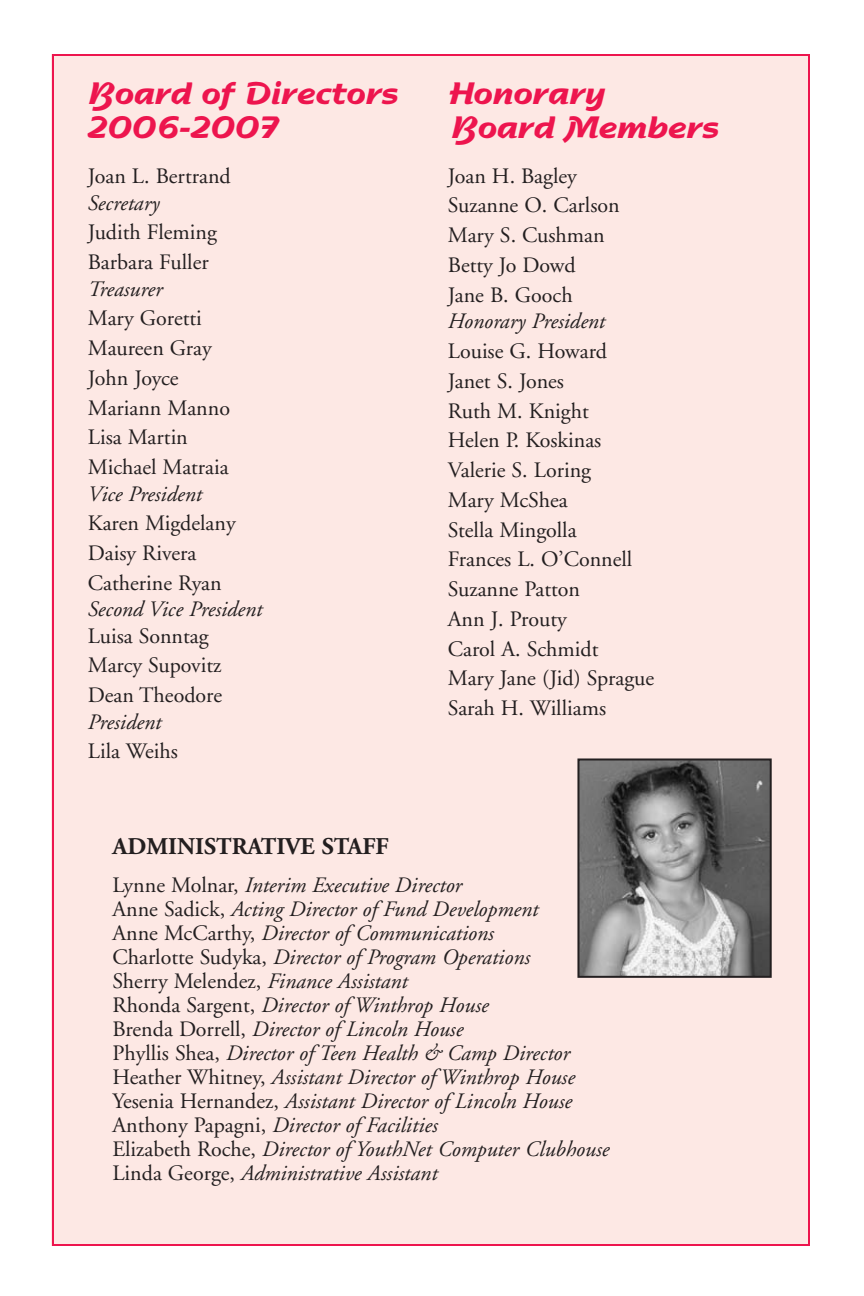
<style>
.page{position:relative;width:864px;height:1296px;background:#fff}
.page>*{position:absolute;margin:0;border:0;box-sizing:border-box;transform-origin:0 0}
.t1{font:700 32px/34px "Nadianne";color:#ed154e}
.t2{font:700 24px "Adobe Garamond";color:#231f20}
.t3{font:italic 22px/24px "Adobe Garamond";color:#231f20}
.t4{font:22px/29.8px "Adobe Garamond";color:#231f20}
.s1{font-style:normal}
</style>
<div class="page">
<div style="left:51px;top:54px;width:757px;height:1191px;background:#fde8e4"></div>
<img style="left:580px;top:761px;width:189px;height:214px">
<div style="left:577px;top:758px;width:195px;height:220px;border:2px solid #231f20"></div>
<h1 class="t1" style="left:88px;top:76px;width:312px">Board of Directors<br>2006-2007</h1>
<p class="t4" style="left:88px;top:163px;width:144px">Joan L. Bertrand</p>
<p class="t3" style="left:88px;top:193px;width:73px">Secretary</p>
<p class="t4" style="left:88px;top:219px;width:130px">Judith Fleming<br>Barbara Fuller</p>
<p class="t3" style="left:88px;top:279px;width:76px">Treasurer</p>
<p class="t4" style="left:88px;top:305px;width:144px">Mary Goretti<br>Maureen Gray<br>John Joyce<br>Mariann Manno<br>Lisa Martin<br>Michael Matraia</p>
<p class="t3" style="left:88px;top:484px;width:116px">Vice President</p>
<p class="t4" style="left:88px;top:510px;width:149px">Karen Migdelany<br>Daisy Rivera<br>Catherine Ryan</p>
<p class="t3" style="left:88px;top:599px;width:176px">Second Vice President</p>
<p class="t4" style="left:88px;top:623px;width:136px">Luisa Sonntag<br>Marcy Supovitz<br>Dean Theodore</p>
<p class="t3" style="left:88px;top:712px;width:75px">President</p>
<p class="t4" style="left:88px;top:738px;width:92px">Lila Weihs</p>
<h1 class="t1" style="left:448px;top:76px;width:273px">Honorary<br>Board Members</h1>
<p class="t4" style="left:448px;top:163px;width:173px">Joan H. Bagley<br>Suzanne O. Carlson<br>Mary S. Cushman<br>Betty Jo Dowd<br>Jane B. Gooch</p>
<p class="t3" style="left:448px;top:311px;width:159px">Honorary President</p>
<p class="t4" style="left:448px;top:338px;width:208px">Louise G. Howard<br>Janet S. Jones<br>Ruth M. Knight<br>Helen P. Koskinas<br>Valerie S. Loring<br>Mary McShea<br>Stella Mingolla<br>Frances L. O’Connell<br>Suzanne Patton<br>Ann J. Prouty<br>Carol A. Schmidt<br>Mary Jane (Jid) Sprague<br>Sarah H. Williams</p>
<p class="t2" style="left:112px;top:837px;width:278px">ADMINISTRATIVE STAFF</p>
<p class="t3" style="left:112px;top:875px;width:499px"><span class="s1">Lynne Molnar,</span> Interim Executive Director<br><span class="s1">Anne Sadick,</span> Acting Director of Fund Development<br><span class="s1">Anne McCarthy,</span> Director of Communications<br><span class="s1">Charlotte Sudyka,</span> Director of Program Operations<br><span class="s1">Sherry Melendez,</span> Finance Assistant<br><span class="s1">Rhonda Sargent,</span> Director of Winthrop House<br><span class="s1">Brenda Dorrell,</span> Director of Lincoln House<br><span class="s1">Phyllis Shea,</span> Director of Teen Health &amp; Camp Director <span class="s1">Heather Whitney,</span> Assistant Director of Winthrop House <span class="s1">Yesenia Hernandez,</span> Assistant Director of Lincoln House <span class="s1">Anthony Papagni,</span> Director of Facilities<br><span class="s1">Elizabeth Roche,</span> Director of YouthNet Computer Clubhouse <span class="s1">Linda George,</span> Administrative Assistant</p>
</div>
